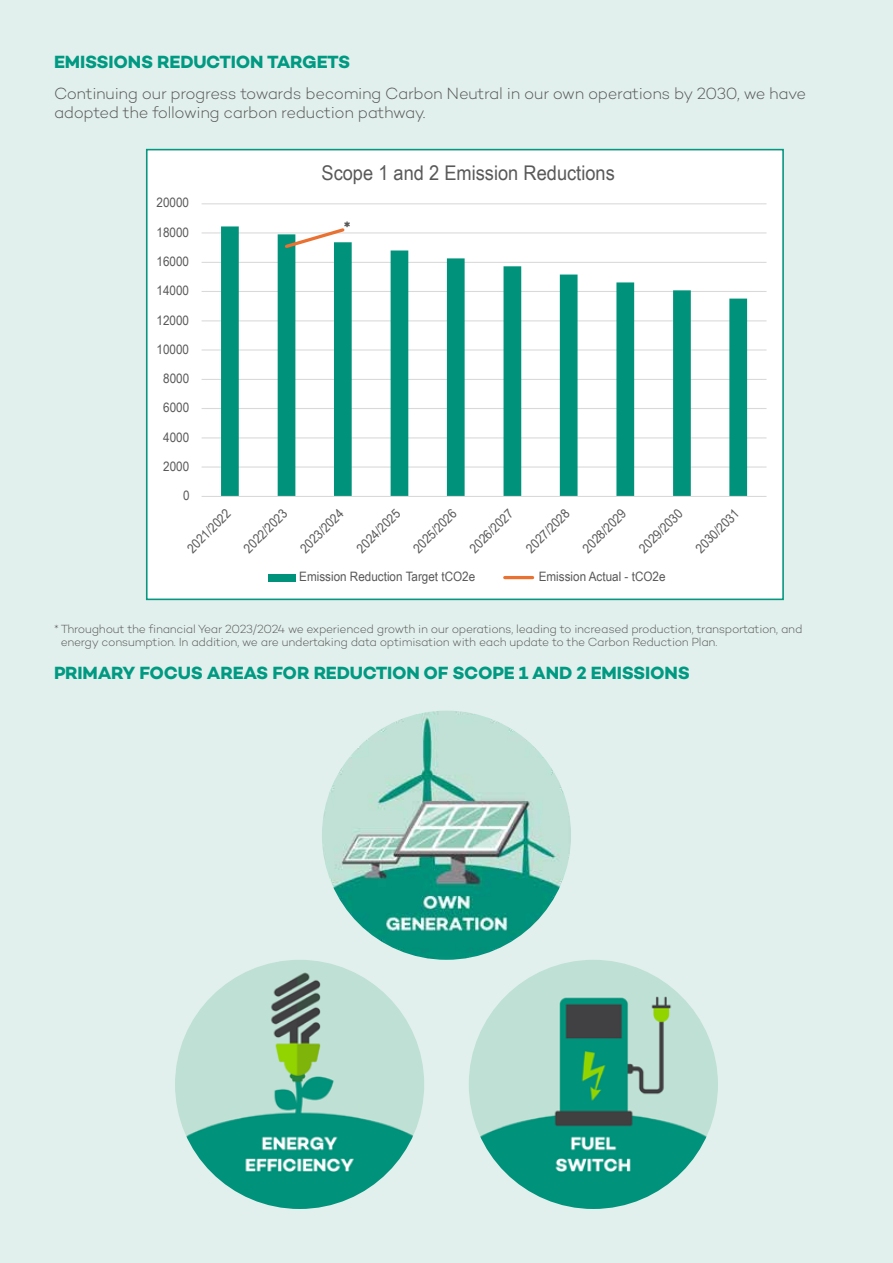
<style>
.page{position:relative;width:893px;height:1263px;background:#e1f0ed}
.page>*{position:absolute;margin:0;border:0;box-sizing:border-box;transform-origin:0 0}
.t1{font:20.25px "Arial Narrow";color:#595959;scale:1.1 1}
.t2{font:700 18px "Campton";letter-spacing:-.01em;color:#009982}
.t3{font:300 16.5px/18.8px "Campton";letter-spacing:-.025em;color:#575756}
.t4{font:700 16.5px "Campton";color:#575756}
.t5{font:12.9px "Arial Narrow";color:#595959;scale:1.1 1}
.t6{font:300 12px/13.5px "Campton";letter-spacing:-.02em;color:#575756}
</style>
<div class="page">
<div style="left:147px;top:150px;width:635px;height:449px;background:#fff"></div>
<hr style="left:202px;top:466px;width:564px;height:2px;background:#d9d9d9">
<hr style="left:202px;top:437px;width:564px;height:1px;background:#d9d9d9">
<hr style="left:202px;top:408px;width:564px;height:1px;background:#d9d9d9">
<hr style="left:202px;top:379px;width:564px;height:1px;background:#d9d9d9">
<hr style="left:202px;top:349px;width:564px;height:1px;background:#d9d9d9">
<hr style="left:202px;top:320px;width:564px;height:1px;background:#d9d9d9">
<hr style="left:202px;top:291px;width:564px;height:1px;background:#d9d9d9">
<hr style="left:202px;top:262px;width:564px;height:1px;background:#d9d9d9">
<hr style="left:202px;top:232px;width:564px;height:1px;background:#d9d9d9">
<hr style="left:202px;top:203px;width:564px;height:1px;background:#d9d9d9">
<svg style="left:221px;top:226px;width:526px;height:270px"></svg>
<hr style="left:202px;top:496px;width:564px;height:1px;background:#d9d9d9">
<svg style="left:282px;top:226px;width:65px;height:24px"></svg>
<div style="left:268px;top:574px;width:28px;height:7px;background:#00927b"></div>
<hr style="left:505px;top:576px;width:28px;height:3px;background:#e97132">
<div style="left:146px;top:149px;width:638px;height:451px;border:2px solid #009982"></div>
<img style="left:469px;top:960px;width:249px;height:249px;border-radius:125px">
<img style="left:175px;top:960px;width:249px;height:249px;border-radius:125px">
<img style="left:322px;top:711px;width:249px;height:249px;border-radius:125px">
<h2 class="t2" style="left:54px;top:50px;width:298px">EMISSIONS REDUCTION TARGETS</h2>
<h3 class="t3" style="left:54px;top:84px;width:754px">Continuing our progress towards becoming Carbon Neutral in our own operations by 2030, we have adopted the following carbon reduction pathway.</h3>
<p class="t5" style="left:157px;top:193px;width:31px">20000</p>
<p class="t5" style="left:157px;top:223px;width:31px">18000</p>
<p class="t5" style="left:157px;top:252px;width:31px">16000</p>
<p class="t5" style="left:157px;top:281px;width:31px">14000</p>
<p class="t5" style="left:157px;top:310px;width:31px">12000</p>
<p class="t5" style="left:157px;top:340px;width:31px">10000</p>
<p class="t5" style="left:163px;top:369px;width:25px">8000</p>
<p class="t5" style="left:163px;top:398px;width:25px">6000</p>
<p class="t5" style="left:163px;top:427px;width:25px">4000</p>
<p class="t5" style="left:163px;top:457px;width:25px">2000</p>
<p class="t5" style="left:183px;top:486px;width:7px">0</p>
<h1 class="t1" style="left:321px;top:158px;width:268px">Scope 1 and 2 Emission Reductions</h1>
<h3 class="t4" style="left:344px;top:217px;width:8px">*</h3>
<p class="t5" style="left:183px;top:544px;width:52px;rotate:-45deg">2021/2022</p>
<p class="t5" style="left:239px;top:544px;width:52px;rotate:-45deg">2022/2023</p>
<p class="t5" style="left:296px;top:544px;width:52px;rotate:-45deg">2023/2024</p>
<p class="t5" style="left:352px;top:544px;width:52px;rotate:-45deg">2024/2025</p>
<p class="t5" style="left:409px;top:544px;width:52px;rotate:-45deg">2025/2026</p>
<p class="t5" style="left:465px;top:544px;width:52px;rotate:-45deg">2026/2027</p>
<p class="t5" style="left:522px;top:544px;width:52px;rotate:-45deg">2027/2028</p>
<p class="t5" style="left:578px;top:544px;width:52px;rotate:-45deg">2028/2029</p>
<p class="t5" style="left:635px;top:544px;width:52px;rotate:-45deg">2029/2030</p>
<p class="t5" style="left:691px;top:544px;width:52px;rotate:-45deg">2030/2031</p>
<p class="t5" style="left:299px;top:567px;width:161px">Emission Reduction Target tCO2e</p>
<p class="t5" style="left:539px;top:567px;width:117px">Emission Actual - tCO2e</p>
<p class="t6" style="left:61px;top:622px;width:743px;text-indent:-7px">* Throughout the financial Year 2023/2024 we experienced growth in our operations, leading to increased production, transportation, and energy consumption. In addition, we are undertaking data optimisation with each update to the Carbon Reduction Plan.</p>
<h2 class="t2" style="left:54px;top:662px;width:637px">PRIMARY FOCUS AREAS FOR REDUCTION OF SCOPE 1 AND 2 EMISSIONS</h2>
</div>
